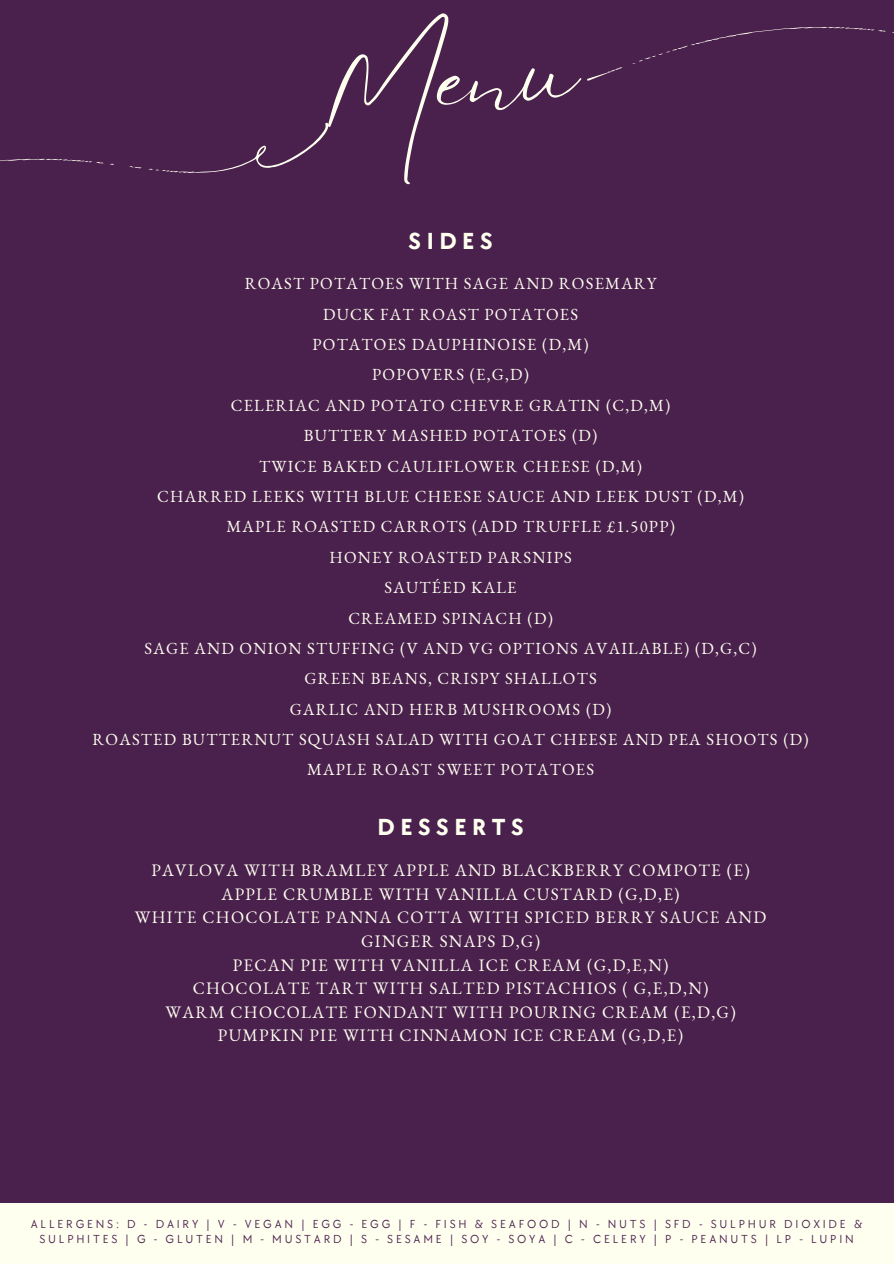
<style>
.page{position:relative;width:894px;height:1264px;background:#fff}
.page>*{position:absolute;margin:0;border:0;box-sizing:border-box;transform-origin:0 0}
.t1{font:100.5px "Eyesome Script";color:#fffff0}
.t2{font:700 24px "TT Chocolates";letter-spacing:.23em;color:#fffff0}
.t3{font:17.1px/23.7px "EB Garamond";letter-spacing:.075em;color:#fffff0;text-align:center}
.t4{font:16.5px/30.3px "EB Garamond";letter-spacing:.075em;color:#fffff0;text-align:center}
.t5{font:12px/15.8px "TT Chocolates";letter-spacing:.23em;color:#4a204d;text-align:center}
</style>
<div class="page">
<div style="left:0;top:0;width:893px;height:1263px;background:#4a204d"></div>
<svg style="left:587px;top:26px;width:306px;height:55px"></svg>
<svg style="left:0;top:122px;width:329px;height:51px"></svg>
<div style="left:0;top:1202px;width:893px;height:61px;background:#fffff0"></div>
<p class="t1" style="left:314px;top:24px;width:260px;rotate:-5deg">Menu</p>
<h3 class="t2" style="left:408px;top:227px;width:85px">SIDES</h3>
<h2 class="t4" style="left:92px;top:268px;width:717px">ROAST POTATOES WITH SAGE AND ROSEMARY<br>DUCK FAT ROAST POTATOES<br>POTATOES DAUPHINOISE (D,M)<br>POPOVERS (E,G,D)<br>CELERIAC AND POTATO CHEVRE GRATIN (C,D,M)<br>BUTTERY MASHED POTATOES (D)<br>TWICE BAKED CAULIFLOWER CHEESE (D,M)<br>CHARRED LEEKS WITH BLUE CHEESE SAUCE AND LEEK DUST (D,M)<br>MAPLE ROASTED CARROTS (ADD TRUFFLE £1.50PP)<br>HONEY ROASTED PARSNIPS<br>SAUTÉED KALE<br>CREAMED SPINACH (D)<br>SAGE AND ONION STUFFING (V AND VG OPTIONS AVAILABLE) (D,G,C)<br>GREEN BEANS, CRISPY SHALLOTS<br>GARLIC AND HERB MUSHROOMS (D)<br>ROASTED BUTTERNUT SQUASH SALAD WITH GOAT CHEESE AND PEA SHOOTS (D)<br>MAPLE ROAST SWEET POTATOES</h2>
<h1 class="t2" style="left:377px;top:813px;width:148px">DESSERTS</h1>
<p class="t3" style="left:135px;top:858px;width:632px">PAVLOVA WITH BRAMLEY APPLE AND BLACKBERRY COMPOTE (E)<br>APPLE CRUMBLE WITH VANILLA CUSTARD (G,D,E)<br>WHITE CHOCOLATE PANNA COTTA WITH SPICED BERRY SAUCE AND GINGER SNAPS D,G)<br>PECAN PIE WITH VANILLA ICE CREAM (G,D,E,N)<br>CHOCOLATE TART WITH SALTED PISTACHIOS ( G,E,D,N)<br>WARM CHOCOLATE FONDANT WITH POURING CREAM (E,D,G)<br>PUMPKIN PIE WITH CINNAMON ICE CREAM (G,D,E)</p>
<h2 class="t5" style="left:31px;top:1216px;width:832px">ALLERGENS: D - DAIRY | V - VEGAN | EGG - EGG | F - FISH &amp; SEAFOOD | N - NUTS | SFD - SULPHUR DIOXIDE &amp;<br>SULPHITES | G - GLUTEN | M - MUSTARD | S - SESAME | SOY - SOYA | C - CELERY | P - PEANUTS | LP - LUPIN</h2>
</div>
